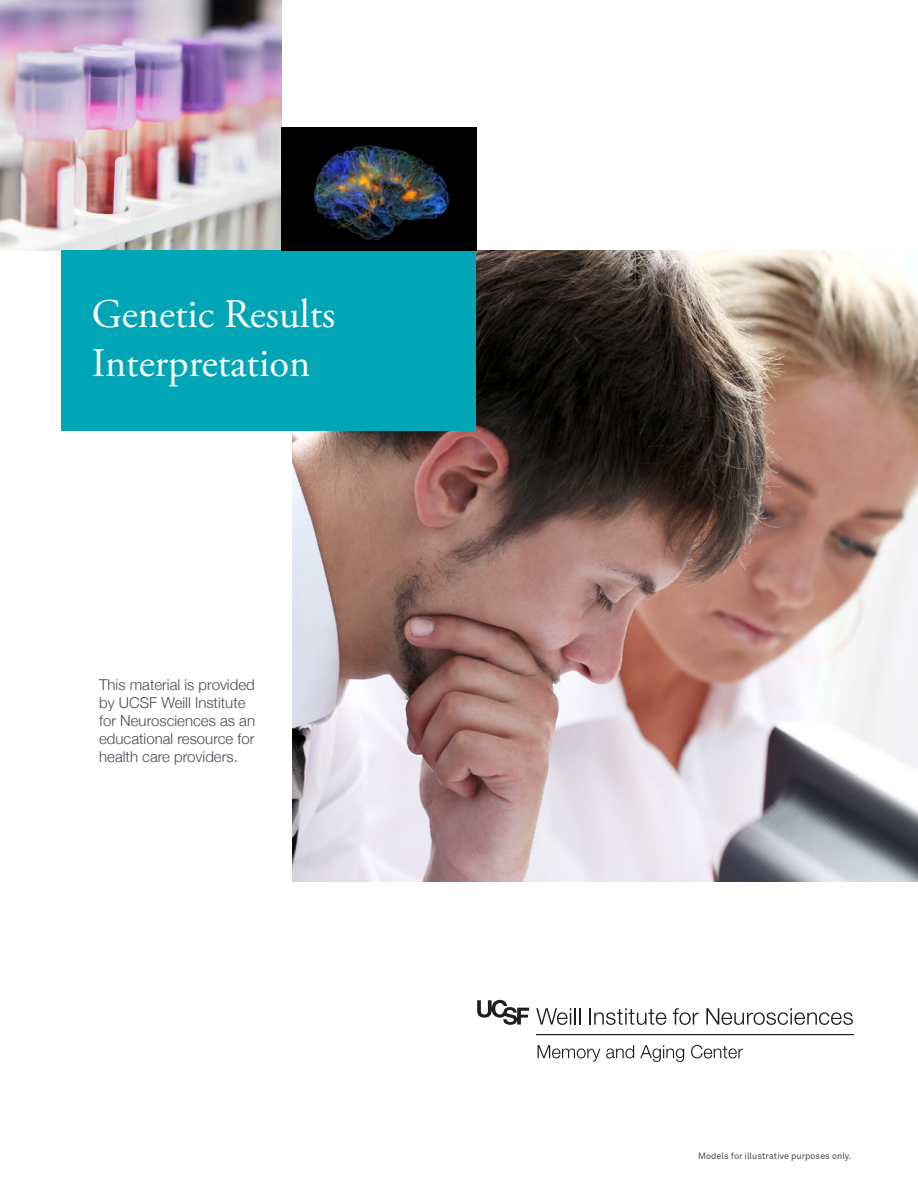
<style>
.page{position:relative;width:918px;height:1188px;background:#fff}
.page>*{position:absolute;margin:0;border:0;box-sizing:border-box;transform-origin:0 0}
.t1{font:40.5px/48.6px "Adobe Garamond Pro";color:#fff}
.t2{font:300 15px/18px "Helvetica Neue";color:#464b54}
.t3{font:9px "Akkurat Pro";color:#464b54}
</style>
<div class="page">
<img style="left:293px;top:251px;width:625px;height:630px">
<img style="left:0;top:0;width:282px;height:251px">
<div style="left:62px;top:251px;width:414px;height:180px;background:#00a6b6"></div>
<img style="left:282px;top:127px;width:194px;height:124px">
<svg style="left:536px;top:1008px;width:44px;height:17px"></svg>
<svg style="left:589px;top:1008px;width:77px;height:17px"></svg>
<svg style="left:673px;top:1008px;width:26px;height:17px"></svg>
<svg style="left:706px;top:1008px;width:147px;height:17px"></svg>
<svg style="left:538px;top:1045px;width:62px;height:17px"></svg>
<svg style="left:606px;top:1045px;width:28px;height:13px"></svg>
<svg style="left:640px;top:1045px;width:44px;height:17px"></svg>
<svg style="left:691px;top:1045px;width:52px;height:13px"></svg>
<svg style="left:477px;top:1000px;width:52px;height:25px"></svg>
<hr style="left:536px;top:1034px;width:318px;height:1px;background:#201d1e">
<p class="t1" style="left:92px;top:292px;width:245px">Genetic Results<br>Interpretation</p>
<p class="t2" style="left:99px;top:674px;width:157px">This material is provided by UCSF Weill Institute for Neurosciences as an educational resource for health care providers.</p>
<p class="t3" style="left:698px;top:1151px;width:154px">Models for illustrative purposes only.</p>
</div>
